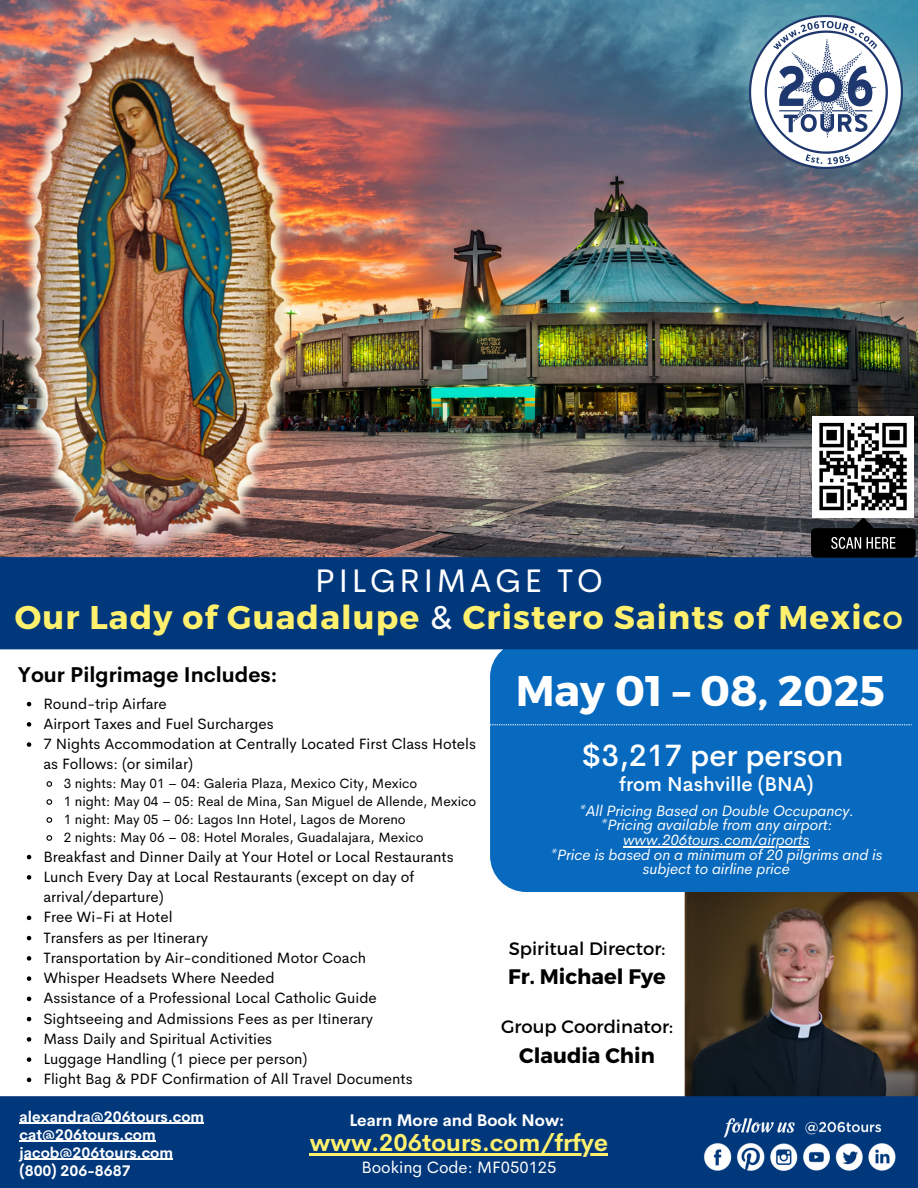
<style>
.page{position:relative;width:918px;height:1188px;background:#fff}
.page>*{position:absolute;margin:0;border:0;box-sizing:border-box;transform-origin:0 0}
.t1{font:700 42.75px "Montserrat";color:#fff}
.t2{font:700 32.85px "Montserrat";letter-spacing:.035em;color:#fff06d}
.t3{font:32.7px "Cerebri Sans";letter-spacing:.1em;color:#fff}
.t4{font:500 30.6px "Cerebri Sans";color:#fff}
.t5{font:700 24px "Cerebri Sans";color:#fff06d}
.t6{font:700 21px "Montserrat";color:#000}
.t7{font:700 21px "Cerebri Sans";color:#000}
.t8{font:500 19.95px "Cerebri Sans";color:#fff}
.t9{font:18px "Montserrat";color:#000}
.t10{font:700 16.5px "Cerebri Sans";color:#fff}
.t11{font:16.5px "Cerebri Sans";color:#fff}
.t12{font:15px/20.2px "Cerebri Sans";color:#000}
.t13{font:italic 15px/14.7px "Cerebri Sans";color:#fff;text-align:center}
.t14{font:700 15px "Cerebri Sans";color:#fff}
.t15{font:13.5px "Cerebri Sans";color:#000}
.s1{font-weight:400;color:#fff}
.s2{font-weight:400}
</style>
<div class="page">
<img style="left:684px;top:892px;width:234px;height:204px">
<div style="left:490px;top:649px;width:428px;height:243px;background:#086abf"></div>
<div style="left:0;top:1096px;width:918px;height:92px;background:#01377b"></div>
<svg style="left:27px;top:702px;width:4px;height:4px"></svg>
<svg style="left:27px;top:722px;width:4px;height:5px"></svg>
<svg style="left:27px;top:742px;width:4px;height:5px"></svg>
<svg style="left:46px;top:781px;width:7px;height:6px"></svg>
<svg style="left:46px;top:799px;width:7px;height:6px"></svg>
<svg style="left:46px;top:817px;width:7px;height:6px"></svg>
<svg style="left:46px;top:835px;width:7px;height:6px"></svg>
<svg style="left:27px;top:855px;width:4px;height:4px"></svg>
<svg style="left:27px;top:875px;width:4px;height:5px"></svg>
<svg style="left:27px;top:916px;width:4px;height:4px"></svg>
<svg style="left:27px;top:936px;width:4px;height:4px"></svg>
<svg style="left:27px;top:956px;width:4px;height:5px"></svg>
<svg style="left:27px;top:976px;width:4px;height:5px"></svg>
<svg style="left:27px;top:997px;width:4px;height:4px"></svg>
<svg style="left:27px;top:1017px;width:4px;height:4px"></svg>
<svg style="left:27px;top:1037px;width:4px;height:5px"></svg>
<svg style="left:27px;top:1057px;width:4px;height:5px"></svg>
<svg style="left:27px;top:1078px;width:4px;height:4px"></svg>
<svg style="left:490px;top:724px;width:422px;height:1px"></svg>
<img style="left:703px;top:1118px;width:193px;height:53px">
<img style="left:0;top:0;width:918px;height:557px">
<div style="left:0;top:557px;width:918px;height:92px;background:#01377b"></div>
<img style="left:750px;top:15px;width:153px;height:153px">
<svg style="left:811px;top:517px;width:105px;height:41px"></svg>
<div style="left:812px;top:416px;width:102px;height:101px;background:#fff"></div>
<svg style="left:819px;top:423px;width:88px;height:87px"></svg>
<img style="left:0;top:6px;width:372px;height:551px">
<hr style="left:623px;top:846px;width:186px;height:1px;background:#fff">
<hr style="left:310px;top:1154px;width:298px;height:2px;background:#fff06d">
<hr style="left:20px;top:1123px;width:184px;height:1px;background:#fff">
<hr style="left:20px;top:1141px;width:136px;height:1px;background:#fff">
<hr style="left:20px;top:1159px;width:153px;height:1px;background:#fff">
<p class="t3" style="left:315px;top:559px;width:290px">PILGRIMAGE TO</p>
<p class="t2" style="left:15px;top:596px;width:890px">Our Lady of Guadalupe <span class="s1">&amp;</span> Cristero Saints of Mexic<span class="s2">o</span></p>
<h6 class="t7" style="left:18px;top:661px;width:261px">Your Pilgrimage Includes:</h6>
<p class="t12" style="left:43px;top:693px;width:125px">Round-trip Airfare</p>
<p class="t12" style="left:43px;top:713px;width:232px">Airport Taxes and Fuel Surcharges</p>
<p class="t12" style="left:43px;top:734px;width:434px">7 Nights Accommodation at Centrally Located First Class Hotels as Follows: (or similar)</p>
<p class="t15" style="left:64px;top:775px;width:355px">3 nights: May 01 – 04: Galeria Plaza, Mexico City, Mexico</p>
<h2 class="t15" style="left:64px;top:793px;width:414px">1 night: May 04 – 05: Real de Mina, San Miguel de Allende, Mexico</h2>
<h3 class="t15" style="left:64px;top:811px;width:343px">1 night: May 05 – 06: Lagos Inn Hotel, Lagos de Moreno</h3>
<h1 class="t15" style="left:64px;top:829px;width:361px">2 nights: May 06 – 08: Hotel Morales, Guadalajara, Mexico</h1>
<h5 class="t12" style="left:43px;top:846px;width:412px">Breakfast and Dinner Daily at Your Hotel or Local Restaurants</h5>
<p class="t12" style="left:43px;top:866px;width:372px">Lunch Every Day at Local Restaurants (except on day of arrival/departure)</p>
<p class="t12" style="left:43px;top:907px;width:131px">Free Wi-Fi at Hotel</p>
<p class="t12" style="left:43px;top:927px;width:166px">Transfers as per Itinerary</p>
<p class="t12" style="left:43px;top:947px;width:324px">Transportation by Air-conditioned Motor Coach</p>
<h5 class="t12" style="left:43px;top:968px;width:233px">Whisper Headsets Where Needed</h5>
<p class="t12" style="left:43px;top:988px;width:335px">Assistance of a Professional Local Catholic Guide</p>
<p class="t12" style="left:43px;top:1008px;width:331px">Sightseeing and Admissions Fees as per Itinerary</p>
<p class="t12" style="left:43px;top:1028px;width:230px">Mass Daily and Spiritual Activities</p>
<p class="t12" style="left:43px;top:1049px;width:266px">Luggage Handling (1 piece per person)</p>
<p class="t12" style="left:43px;top:1069px;width:371px">Flight Bag &amp; PDF Confirmation of All Travel Documents</p>
<p class="t1" style="left:516px;top:663px;width:371px">May 01 – 08, 2025</p>
<p class="t4" style="left:581px;top:735px;width:264px">$3,217 per person</p>
<p class="t8" style="left:619px;top:771px;width:196px">from Nashville (BNA)</p>
<p class="t13" style="left:579px;top:803px;width:277px">*All Pricing Based on Double Occupancy.</p>
<p class="t13" style="left:600px;top:818px;width:233px">*Pricing available from any airport:</p>
<p class="t13" style="left:623px;top:832px;width:188px">www.206tours.com/airports</p>
<p class="t13" style="left:550px;top:847px;width:334px">*Price is based on a minimum of 20 pilgrims and is subject to airline price</p>
<p class="t9" style="left:509px;top:937px;width:158px">Spiritual Director:</p>
<p class="t6" style="left:508px;top:963px;width:159px">Fr. Michael Fye</p>
<h4 class="t9" style="left:501px;top:1015px;width:173px">Group Coordinator:</h4>
<h4 class="t6" style="left:519px;top:1042px;width:137px">Claudia Chin</h4>
<h6 class="t14" style="left:20px;top:1107px;width:186px">alexandra@206tours.com</h6>
<p class="t14" style="left:20px;top:1125px;width:138px">cat@206tours.com</p>
<p class="t14" style="left:20px;top:1143px;width:155px">jacob@206tours.com</p>
<p class="t14" style="left:20px;top:1161px;width:113px">(800) 206-8687</p>
<p class="t10" style="left:349px;top:1109px;width:216px">Learn More and Book Now:</p>
<p class="t5" style="left:310px;top:1127px;width:300px">www.206tours.com/frfye</p>
<p class="t11" style="left:361px;top:1156px;width:197px">Booking Code: MF050125</p>
</div>
